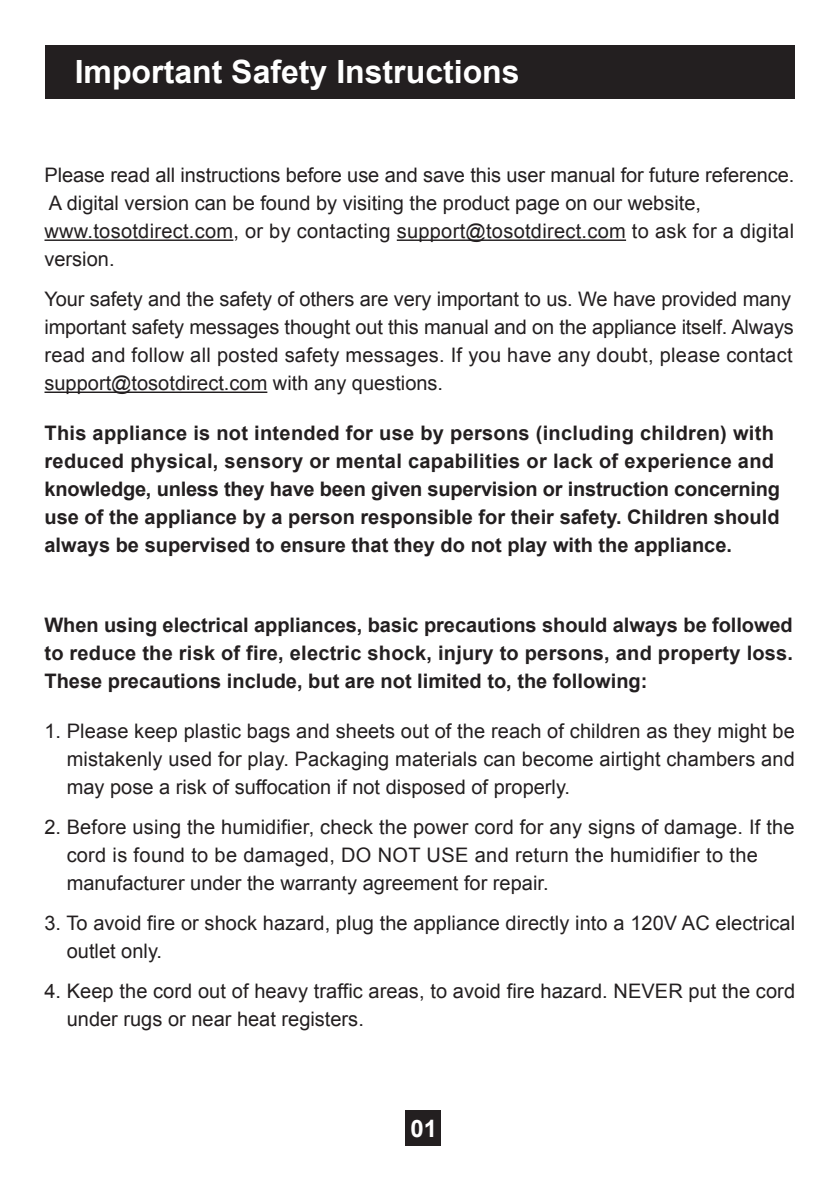
<style>
.page{position:relative;width:840px;height:1191px;background:#fff}
.page>*{position:absolute;margin:0;border:0;box-sizing:border-box;transform-origin:0 0}
.t1{font:700 32px "Arial";color:#fff}
.t2{font:700 24px "Arial";color:#fff}
.t3{font:20px/28px "Arial";color:#231f20}
.t4{font:700 20px/28px "Arial";color:#231f20}
</style>
<div class="page">
<div style="left:45px;top:45px;width:749px;height:54px;background:#231f20"></div>
<hr style="left:44px;top:239px;width:189px;height:2px;background:#231f20">
<hr style="left:396px;top:239px;width:229px;height:2px;background:#231f20">
<hr style="left:44px;top:391px;width:223px;height:2px;background:#231f20">
<div style="left:405px;top:1110px;width:35px;height:35px;background:#231f20"></div>
<h1 class="t1" style="left:75px;top:50px;width:446px">Important Safety Instructions</h1>
<p class="t3" style="left:44px;top:161px;width:750px">Please read all instructions before use and save this user manual for future reference.<br>A digital version can be found by visiting the product page on our website, www.tosotdirect.com, or by contacting support@tosotdirect.com to ask for a digital version.</p>
<p class="t3" style="left:44px;top:285px;width:750px">Your safety and the safety of others are very important to us. We have provided many important safety messages thought out this manual and on the appliance itself. Always read and follow all posted safety messages. If you have any doubt, please contact support@tosotdirect.com with any questions.</p>
<p class="t4" style="left:44px;top:420px;width:736px">This appliance is not intended for use by persons (including children) with reduced physical, sensory or mental capabilities or lack of experience and knowledge, unless they have been given supervision or instruction concerning use of the appliance by a person responsible for their safety. Children should always be supervised to ensure that they do not play with the appliance.</p>
<p class="t4" style="left:44px;top:612px;width:749px;text-align:justify">When using electrical appliances, basic precautions should always be followed to reduce the risk of fire, electric shock, injury to persons, and property loss.<br>These precautions include, but are not limited to, the following:</p>
<p class="t3" style="left:67px;top:717px;width:729px;text-align:justify;text-indent:-22px">1. Please keep plastic bags and sheets out of the reach of children as they might be mistakenly used for play. Packaging materials can become airtight chambers and may pose a risk of suffocation if not disposed of properly.</p>
<p class="t3" style="left:67px;top:813px;width:728px;text-indent:-22px">2. Before using the humidifier, check the power cord for any signs of damage. If the cord is found to be damaged, DO NOT USE and return the humidifier to the manufacturer under the warranty agreement for repair.</p>
<p class="t3" style="left:67px;top:909px;width:729px;text-indent:-22px">3. To avoid fire or shock hazard, plug the appliance directly into a 120V AC electrical outlet only.</p>
<p class="t3" style="left:67px;top:977px;width:729px;text-indent:-22px">4. Keep the cord out of heavy traffic areas, to avoid fire hazard. NEVER put the cord under rugs or near heat registers.</p>
<p class="t2" style="left:410px;top:1112px;width:28px">01</p>
</div>
